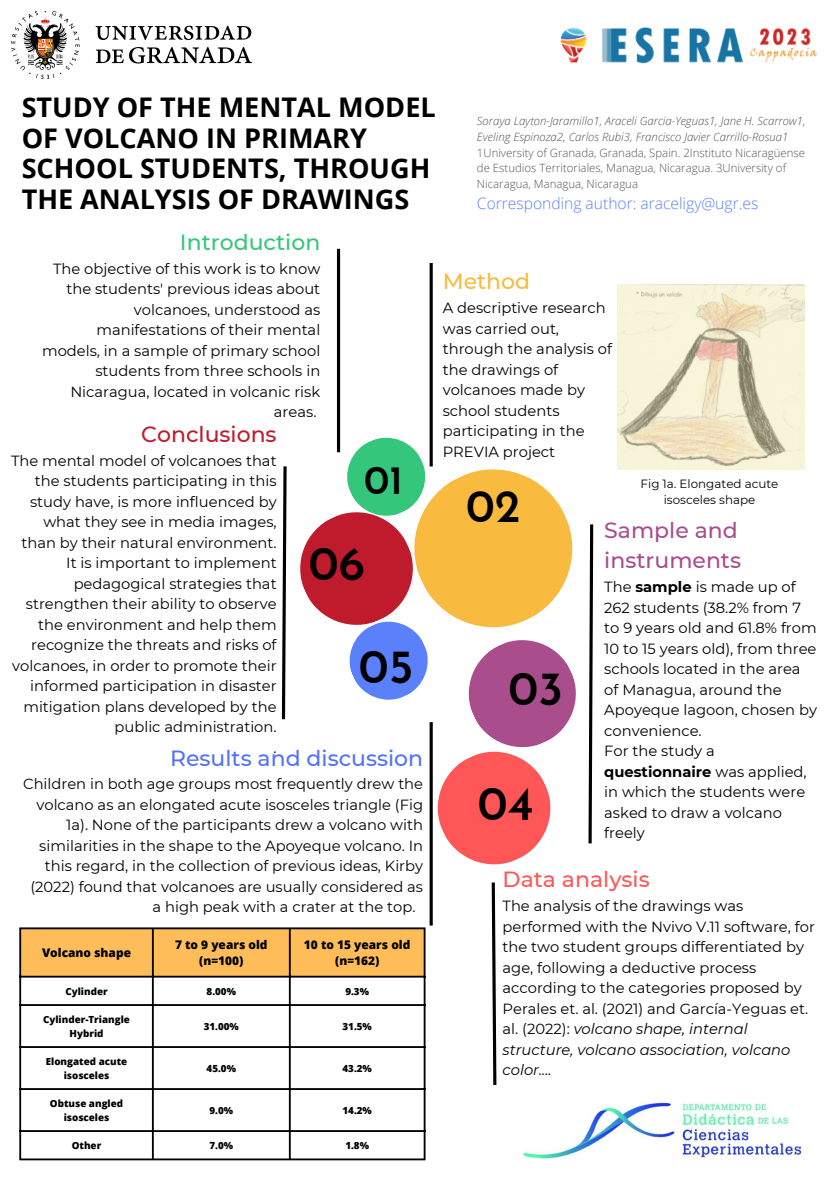
<style>
.page{position:relative;width:835px;height:1180px;background:#fff}
.page>*{position:absolute;margin:0;border:0;box-sizing:border-box;transform-origin:0 0}
.t1{font:600 47.67px "Josefin Sans";color:#000}
.t2{font:600 45.78px "Josefin Sans";color:#000}
.t3{font:600 40.35px "Josefin Sans";color:#000}
.t4{font:700 27.05px/30.4px "Open Sans";color:#000}
.t5{font:500 21.95px/30.5px "Montserrat";color:#a94d8d}
.t6{font:500 21.95px "Montserrat";color:#5271ff}
.t7{font:500 21.95px "Montserrat";color:#ff5757}
.t8{font:500 21.95px "Montserrat";color:#34c77b}
.t9{font:500 21.95px "Montserrat";color:#c01b2c}
.t10{font:500 21.95px "Montserrat";color:#f8bb3f}
.t11{font:300 15.61px "Open Sans";color:#5b80fc}
.t12{font:14.7px/20.5px "Montserrat";color:#000}
.t13{font:800 11.9px/16.5px "Open Sans";color:#000;text-align:center}
.t14{font:11.9px/16.5px "Montserrat";color:#000;text-align:center}
.t15{font:300 11.41px/15.7px "Open Sans";color:#545454}
.t16{font:italic 300 11.41px/15.7px "Open Sans";color:#545454}
.t17{font:800 9.8px/13.6px "Open Sans";color:#000;text-align:center}
.s1{font-weight:700}
.s2{font-style:italic}
</style>
<div class="page">
<hr style="left:337px;top:249px;width:3px;height:203px;background:#000">
<svg style="left:491px;top:882px;width:6px;height:203px"></svg>
<svg style="left:281px;top:432px;width:313px;height:440px"></svg>
<div style="left:21px;top:929px;width:402px;height:46px;background:#ffbd59"></div>
<hr style="left:19px;top:929px;width:2px;height:229px;background:#000">
<hr style="left:152px;top:929px;width:2px;height:229px;background:#000">
<hr style="left:289px;top:929px;width:2px;height:229px;background:#000">
<hr style="left:423px;top:929px;width:2px;height:229px;background:#000">
<hr style="left:19px;top:927px;width:406px;height:2px;background:#000">
<hr style="left:19px;top:975px;width:406px;height:2px;background:#000">
<hr style="left:19px;top:1004px;width:406px;height:2px;background:#000">
<hr style="left:19px;top:1046px;width:406px;height:2px;background:#000">
<hr style="left:19px;top:1088px;width:406px;height:2px;background:#000">
<hr style="left:19px;top:1130px;width:406px;height:2px;background:#000">
<hr style="left:19px;top:1158px;width:406px;height:2px;background:#000">
<hr style="left:429px;top:722px;width:3px;height:203px;background:#000">
<img style="left:617px;top:285px;width:187px;height:184px">
<img style="left:560px;top:27px;width:257px;height:36px">
<img style="left:12px;top:12px;width:240px;height:67px">
<img style="left:523px;top:1102px;width:279px;height:57px">
<hr style="left:429px;top:263px;width:3px;height:203px;background:#000">
<p class="t4" style="left:22px;top:91px;width:415px">STUDY OF THE MENTAL MODEL<br>OF VOLCANO IN PRIMARY<br>SCHOOL STUDENTS, THROUGH<br>THE ANALYSIS OF DRAWINGS</p>
<p class="t8" style="left:180px;top:229px;width:142px">Introduction</p>
<p class="t16" style="left:477px;top:113px;width:330px">Soraya Layton-Jaramillo1, Araceli Garcia-Yeguas1, Jane H. Scarrow1,<br>Eveling Espinoza2, Carlos Rubi3, Francisco Javier Carrillo-Rosua1</p>
<p class="t15" style="left:477px;top:144px;width:329px">1University of Granada, Granada, Spain. 2Instituto Nicaragüense de Estudios Territoriales, Managua, Nicaragua. 3University of<br>Nicaragua, Managua, Nicaragua</p>
<p class="t11" style="left:477px;top:192px;width:283px">Corresponding author: araceligy@ugr.es</p>
<p class="t12" style="left:42px;top:258px;width:280px;text-align:right">The objective of this work is to know the students' previous ideas about volcanoes, understood as manifestations of their mental models, in a sample of primary school students from three schools in<br>Nicaragua, located in volcanic risk areas.</p>
<p class="t9" style="left:141px;top:421px;width:137px">Conclusions</p>
<p class="t12" style="left:11px;top:450px;width:267px;text-align:right">The mental model of volcanoes that the students participating in this study have, is more influenced by what they see in media images, than by their natural environment.<br>It is important to implement pedagogical strategies that strengthen their ability to observe the environment and help them recognize the threats and risks of volcanoes, in order to promote their informed participation in disaster mitigation plans developed by the public administration.</p>
<p class="t12" style="left:273px;top:737px;width:5px">.</p>
<p class="t3" style="left:364px;top:463px;width:40px">01</p>
<p class="t1" style="left:309px;top:544px;width:58px">06</p>
<p class="t1" style="left:359px;top:647px;width:56px">05</p>
<p class="t6" style="left:170px;top:744px;width:254px">Results and discussion</p>
<p class="t12" style="left:23px;top:774px;width:401px">Children in both age groups most frequently drew the</p>
<p class="t12" style="left:36px;top:794px;width:388px">volcano as an elongated acute isosceles triangle (Fig</p>
<p class="t12" style="left:66px;top:815px;width:358px">1a). None of the participants drew a volcano with</p>
<p class="t12" style="left:39px;top:835px;width:385px">similarities in the shape to the Apoyeque volcano. In</p>
<p class="t12" style="left:45px;top:856px;width:380px">this regard, in the collection of previous ideas, Kirby</p>
<p class="t12" style="left:30px;top:876px;width:394px">(2022) found that volcanoes are usually considered as</p>
<p class="t12" style="left:152px;top:897px;width:264px">a high peak with a crater at the top.</p>
<p class="t13" style="left:42px;top:944px;width:90px">Volcano shape</p>
<p class="t13" style="left:175px;top:936px;width:94px">7 to 9 years old (n=100)</p>
<p class="t13" style="left:304px;top:936px;width:108px">10 to 15 years old (n=162)</p>
<p class="t17" style="left:65px;top:984px;width:44px">Cylinder</p>
<p class="t17" style="left:206px;top:984px;width:31px">8.00%</p>
<p class="t17" style="left:345px;top:984px;width:25px">9.3%</p>
<p class="t17" style="left:43px;top:1012px;width:88px">Cylinder-Triangle<br>Hybrid</p>
<p class="t17" style="left:204px;top:1019px;width:37px">31.00%</p>
<p class="t17" style="left:342px;top:1019px;width:31px">31.5%</p>
<p class="t17" style="left:46px;top:1054px;width:83px">Elongated acute isosceles</p>
<p class="t17" style="left:206px;top:1061px;width:31px">45.0%</p>
<p class="t17" style="left:342px;top:1061px;width:31px">43.2%</p>
<p class="t17" style="left:50px;top:1096px;width:75px">Obtuse angled isosceles</p>
<p class="t17" style="left:209px;top:1103px;width:25px">9.0%</p>
<p class="t17" style="left:342px;top:1103px;width:31px">14.2%</p>
<p class="t17" style="left:72px;top:1138px;width:31px">Other</p>
<p class="t17" style="left:209px;top:1138px;width:25px">7.0%</p>
<p class="t17" style="left:345px;top:1138px;width:25px">1.8%</p>
<p class="t10" style="left:442px;top:268px;width:89px">Method</p>
<p class="t12" style="left:442px;top:298px;width:171px">A descriptive research was carried out, through the analysis of the drawings of volcanoes made by school students participating in the<br>PREVIA project</p>
<p class="t2" style="left:466px;top:488px;width:56px">02</p>
<p class="t1" style="left:508px;top:669px;width:56px">03</p>
<p class="t1" style="left:478px;top:784px;width:57px">04</p>
<p class="t14" style="left:640px;top:475px;width:139px">Fig 1a. Elongated acute isosceles shape</p>
<p class="t5" style="left:604px;top:515px;width:138px">Sample and instruments</p>
<p class="t12" style="left:604px;top:577px;width:214px">The <span class="s1">sample</span> is made up of<br>262 students (38.2% from 7 to 9 years old and 61.8% from<br>10 to 15 years old), from three schools located in the area of Managua, around the<br>Apoyeque lagoon, chosen by convenience.</p>
<p class="t12" style="left:604px;top:741px;width:204px">For the study a <span class="s1">questionnaire</span> was applied, in which the students were asked to draw a volcano freely</p>
<p class="t7" style="left:502px;top:866px;width:149px">Data analysis</p>
<p class="t12" style="left:502px;top:896px;width:314px">The analysis of the drawings was performed with the Nvivo V.11 software, for the two student groups differentiated by age, following a deductive process according to the categories proposed by Perales et. al. (2021) and García-Yeguas et. al. (2022): <span class="s2">volcano shape, internal structure, volcano association, volcano color....</span></p>
</div>
